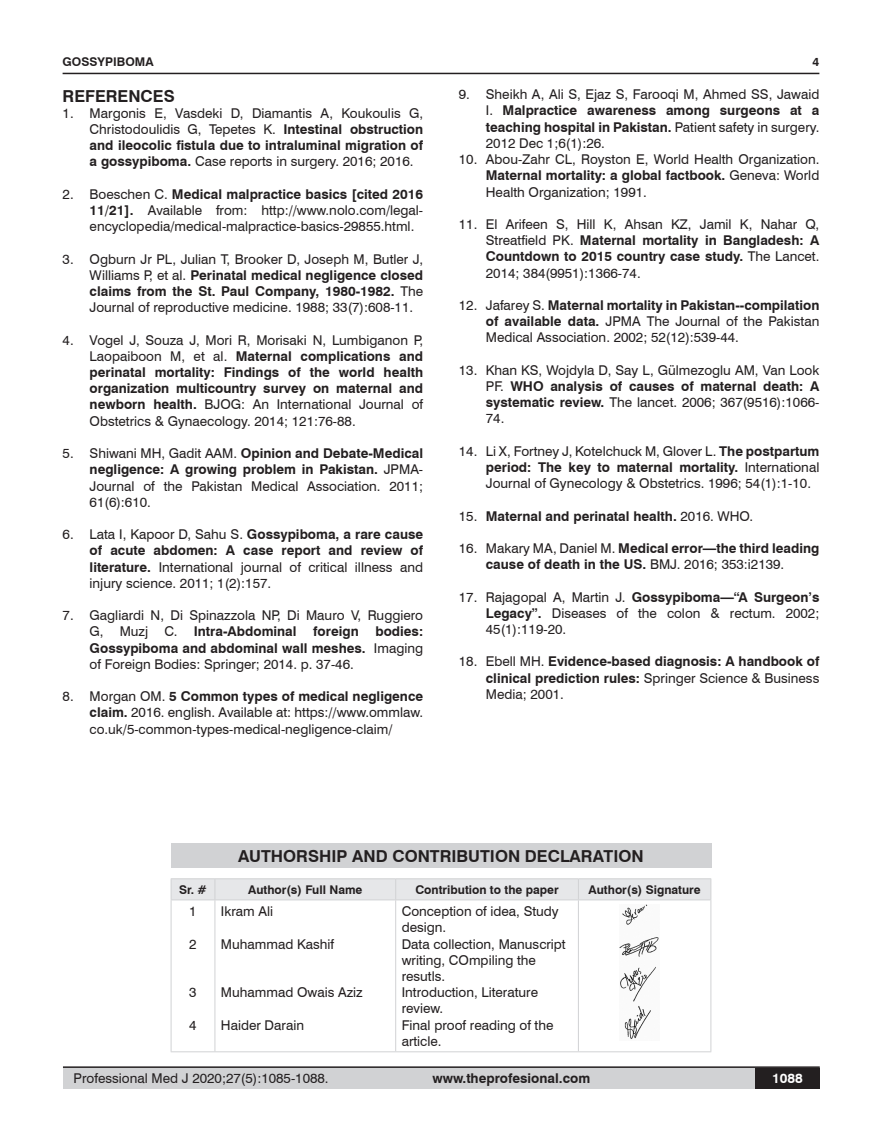
<style>
.page{position:relative;width:882px;height:1145px;background:#fff}
.page>*{position:absolute;margin:0;border:0;box-sizing:border-box;transform-origin:0 0}
.t1{font:700 16.5px "Swiss 721 BT";color:#231f20}
.Author{font:13.5px/16.2px "Swiss 721 BT";color:#231f20;text-align:justify}
.t2{font:700 13.5px/16.2px "Swiss 721 BT";color:#231f20;text-align:center}
.t3{font:700 13.5px "Swiss 721 BT";color:#fff}
.t4{font:700 12px "Swiss 721 BT";color:#231f20}
.s1{font-weight:700}
.s2{font-weight:400}
</style>
<div class="page">
<div style="left:63px;top:1067px;width:756px;height:21px;background:#d1d2d4"></div>
<hr style="left:63px;top:1066px;width:756px;height:2px;background:#231f20">
<hr style="left:63px;top:73px;width:756px;height:1px;background:#231f20">
<div style="left:754px;top:1068px;width:65px;height:20px;background:#231f20"></div>
<div style="left:171px;top:843px;width:540px;height:24px;background:#d1d2d4"></div>
<div style="left:171px;top:878px;width:540px;height:21px;background:#e6e7e9"></div>
<hr style="left:171px;top:899px;width:44px;height:1px;background:#d1d2d4">
<hr style="left:171px;top:900px;width:1px;height:151px;background:#d1d2d4">
<hr style="left:215px;top:899px;width:180px;height:1px;background:#d1d2d4">
<hr style="left:214px;top:900px;width:1px;height:151px;background:#d1d2d4">
<hr style="left:395px;top:899px;width:183px;height:1px;background:#d1d2d4">
<hr style="left:395px;top:900px;width:1px;height:151px;background:#d1d2d4">
<hr style="left:578px;top:899px;width:133px;height:1px;background:#d1d2d4">
<hr style="left:577px;top:900px;width:1px;height:151px;background:#d1d2d4">
<hr style="left:710px;top:900px;width:1px;height:151px;background:#d1d2d4">
<hr style="left:171px;top:1051px;width:44px;height:1px;background:#d1d2d4">
<hr style="left:215px;top:1051px;width:180px;height:1px;background:#d1d2d4">
<hr style="left:395px;top:1051px;width:183px;height:1px;background:#d1d2d4">
<hr style="left:578px;top:1051px;width:133px;height:1px;background:#d1d2d4">
<img style="left:619px;top:905px;width:40px;height:134px">
<p class="t4" style="left:63px;top:53px;width:92px">GOSSYPIBOMA</p>
<p class="t1" style="left:63px;top:84px;width:114px">REFERENCES</p>
<p class="Author" style="left:90px;top:104px;width:335px;text-indent:-27px">1. Margonis E, Vasdeki D, Diamantis A, Koukoulis G, Christodoulidis G, Tepetes K. <span class="s1">Intestinal obstruction and ileocolic fistula due to intraluminal migration of a gossypiboma.</span> Case reports in surgery. 2016; 2016.</p>
<p class="Author" style="left:90px;top:185px;width:335px;text-indent:-27px">2. Boeschen C. <span class="s1">Medical malpractice basics [cited 2016<br>11/21].</span> Available from: http://www.nolo.com/legal&shy;encyclopedia/medical-malpractice-basics-29855.html.</p>
<p class="Author" style="left:90px;top:250px;width:335px;text-indent:-27px">3. Ogburn Jr PL, Julian T, Brooker D, Joseph M, Butler J, Williams P, et al. <span class="s1">Perinatal medical negligence closed claims from the St. Paul Company, 1980-1982.</span> The Journal of reproductive medicine. 1988; 33(7):608-11.</p>
<p class="Author" style="left:90px;top:331px;width:335px;text-indent:-27px">4. Vogel J, Souza J, Mori R, Morisaki N, Lumbiganon P, Laopaiboon M, et al. <span class="s1">Maternal complications and perinatal mortality: Findings of the world health organization multicountry survey on maternal and newborn health.</span> BJOG: An International Journal of Obstetrics &amp; Gynaecology. 2014; 121:76-88.</p>
<p class="Author" style="left:90px;top:445px;width:335px;text-indent:-27px">5. Shiwani MH, Gadit AAM. <span class="s1">Opinion and Debate-Medical negligence: A growing problem in Pakistan.</span> JPMA-Journal of the Pakistan Medical Association. 2011; 61(6):610.</p>
<p class="Author" style="left:90px;top:526px;width:335px;text-indent:-27px">6. Lata I, Kapoor D, Sahu S. <span class="s1">Gossypiboma, a rare cause of acute abdomen: A case report and review of literature.</span> International journal of critical illness and injury science. 2011; 1(2):157.</p>
<p class="Author" style="left:90px;top:607px;width:335px;text-indent:-27px">7. Gagliardi N, Di Spinazzola NP, Di Mauro V, Ruggiero G, Muzj C. <span class="s1">Intra-Abdominal foreign bodies:<br>Gossypiboma and abdominal wall meshes.</span> Imaging of Foreign Bodies: Springer; 2014. p. 37-46.</p>
<p class="Author" style="left:90px;top:688px;width:335px;text-indent:-27px">8. Morgan OM. <span class="s1">5 Common types of medical negligence claim.</span> 2016. english. Available at: https://www.ommlaw. co.uk/5-common-types-medical-negligence-claim/</p>
<p class="t4" style="left:812px;top:53px;width:8px">4</p>
<p class="Author" style="left:485px;top:86px;width:335px;text-indent:-27px">9. Sheikh A, Ali S, Ejaz S, Farooqi M, Ahmed SS, Jawaid I. <span class="s1">Malpractice awareness among surgeons at a teaching hospital in Pakistan.</span> Patient safety in surgery.<br>2012 Dec 1;6(1):26.</p>
<p class="Author" style="left:485px;top:151px;width:335px;text-indent:-27px">10. Abou-Zahr CL, Royston E, World Health Organization.<br><span class="s1">Maternal mortality: a global factbook.</span> Geneva: World Health Organization; 1991.</p>
<p class="Author" style="left:485px;top:215px;width:335px;text-indent:-27px">11. El Arifeen S, Hill K, Ahsan KZ, Jamil K, Nahar Q, Streatfield PK. <span class="s1">Maternal mortality in Bangladesh: A Countdown to 2015 country case study.</span> The Lancet.<br>2014; 384(9951):1366-74.</p>
<p class="Author" style="left:485px;top:296px;width:335px;text-indent:-27px">12. Jafarey S. <span class="s1">Maternal mortality in Pakistan--compilation of available data.</span> JPMA The Journal of the Pakistan Medical Association. 2002; 52(12):539-44.</p>
<p class="Author" style="left:485px;top:361px;width:335px;text-indent:-27px">13. Khan KS, Wojdyla D, Say L, Gülmezoglu AM, Van Look PF. <span class="s1">WHO analysis of causes of maternal death: A systematic review.</span> The lancet. 2006; 367(9516):1066- 74.</p>
<p class="Author" style="left:485px;top:442px;width:335px;text-indent:-27px">14. Li X, Fortney J, Kotelchuck M, Glover L. <span class="s1">The postpartum period: The key to maternal mortality.</span> International Journal of Gynecology &amp; Obstetrics. 1996; 54(1):1-10.</p>
<p class="t2" style="left:458px;top:507px;width:296px"><span class="s2">15.</span> Maternal and perinatal health. <span class="s2">2016. WHO.</span></p>
<p class="t2" style="left:458px;top:540px;width:362px"><span class="s2">16. Makary MA, Daniel M.</span> Medical error—the third leading cause of death in the US. <span class="s2">BMJ. 2016; 353:i2139.</span></p>
<p class="Author" style="left:485px;top:588px;width:335px;text-indent:-27px">17. Rajagopal A, Martin J. <span class="s1">Gossypiboma—“A Surgeon’s Legacy”.</span> Diseases of the colon &amp; rectum. 2002; 45(1):119-20.</p>
<p class="t2" style="left:485px;top:653px;width:335px;text-align:justify;text-indent:-27px"><span class="s2">18. Ebell MH.</span> Evidence-based diagnosis: A handbook of clinical prediction rules: <span class="s2">Springer Science &amp; Business Media; 2001.</span></p>
<p class="t1" style="left:238px;top:844px;width:406px">AUTHORSHIP AND CONTRIBUTION DECLARATION</p>
<p class="t4" style="left:179px;top:881px;width:29px">Sr. #</p>
<p class="t4" style="left:248px;top:881px;width:116px">Author(s) Full Name</p>
<p class="t4" style="left:415px;top:881px;width:145px">Contribution to the paper</p>
<p class="t4" style="left:588px;top:881px;width:114px">Author(s) Signature</p>
<p class="Author" style="left:189px;top:902px;width:9px">1</p>
<p class="Author" style="left:189px;top:935px;width:9px">2</p>
<p class="Author" style="left:189px;top:983px;width:9px">3</p>
<p class="Author" style="left:189px;top:1016px;width:9px">4</p>
<p class="Author" style="left:401px;top:902px;width:158px">Conception of idea, Study design.</p>
<p class="Author" style="left:401px;top:935px;width:165px;text-align:left">Data collection, Manuscript writing, COmpiling the resutls.</p>
<p class="Author" style="left:401px;top:983px;width:138px">Introduction, Literature review.</p>
<p class="Author" style="left:401px;top:1016px;width:153px">Final proof reading of the article.</p>
<p class="Author" style="left:221px;top:902px;width:54px">Ikram Ali</p>
<p class="Author" style="left:221px;top:935px;width:114px">Muhammad Kashif</p>
<p class="Author" style="left:221px;top:983px;width:143px">Muhammad Owais Aziz</p>
<p class="Author" style="left:221px;top:1016px;width:85px">Haider Darain</p>
<p class="Author" style="left:74px;top:1069px;width:256px">Professional Med J 2020;27(5):1085-1088.</p>
<p class="t2" style="left:432px;top:1069px;width:159px">www.theprofesional.com</p>
<p class="t3" style="left:771px;top:1069px;width:32px">1088</p>
</div>
